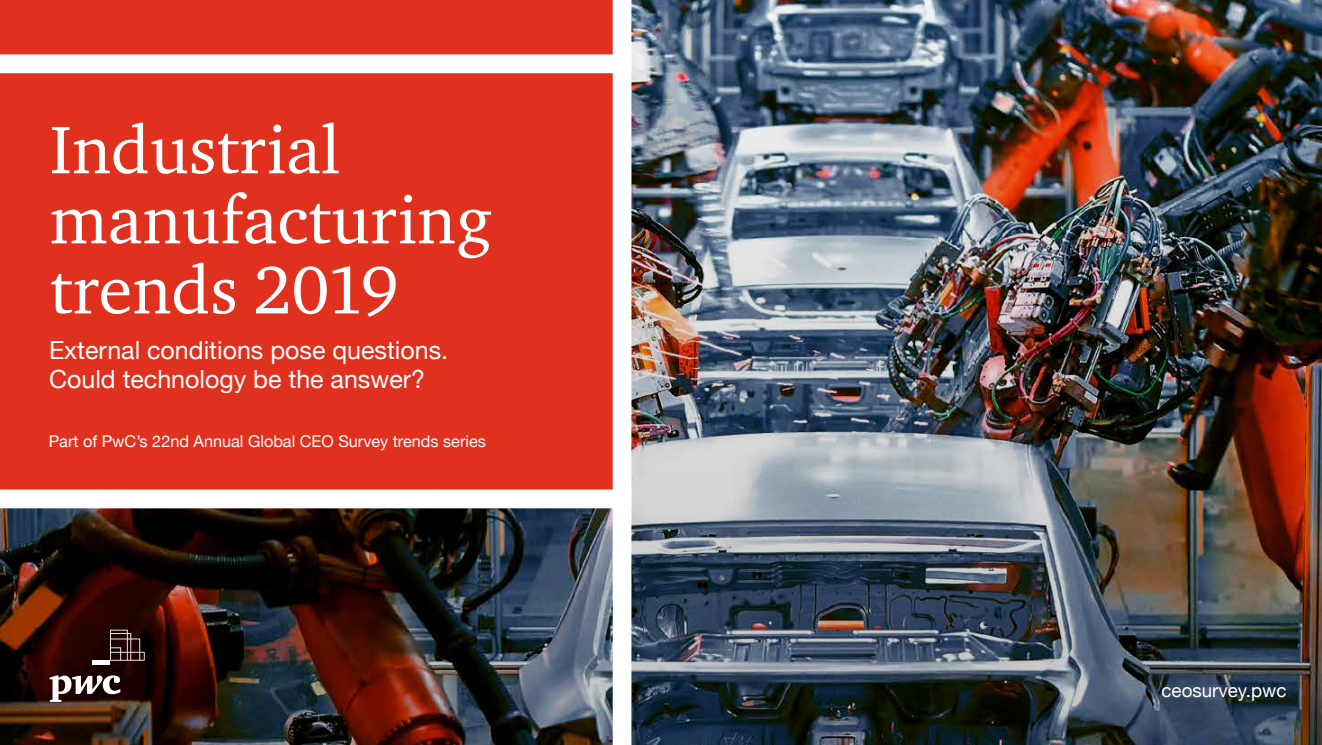
<style>
.page{position:relative;width:1322px;height:745px;background:#fff}
.page>*{position:absolute;margin:0;border:0;box-sizing:border-box;transform-origin:0 0}
.t1{font:68.75px/70px "Charter ITC";color:#fff}
.t2{font:25px/28.8px "Helvetica Neue";color:#fff}
.t3{font:18.75px "Helvetica Neue";color:#fff}
.t4{font:16.25px "Helvetica Neue";color:#fff}
</style>
<div class="page">
<img style="left:0;top:0;width:1322px;height:744px">
<div style="left:0;top:0;width:613px;height:489px;background:#e0301e"></div>
<div style="left:613px;top:0;width:18px;height:744px;background:#fff"></div>
<svg style="left:50px;top:675px;width:70px;height:26px"></svg>
<hr style="left:92px;top:660px;width:18px;height:4px;background:#fff">
<svg style="left:110px;top:629px;width:35px;height:31px"></svg>
<div style="left:0;top:489px;width:631px;height:19px;background:#fff"></div>
<div style="left:0;top:54px;width:631px;height:19px;background:#fff"></div>
<h1 class="t1" style="left:50px;top:113px;width:444px">Industrial manufacturing trends 2019</h1>
<p class="t2" style="left:49px;top:337px;width:401px">External conditions pose questions.<br>Could technology be the answer?</p>
<p class="t4" style="left:49px;top:429px;width:438px">Part of PwC’s 22nd Annual Global CEO Survey trends series</p>
<p class="t3" style="left:1161px;top:676px;width:126px">ceosurvey.pwc</p>
</div>
